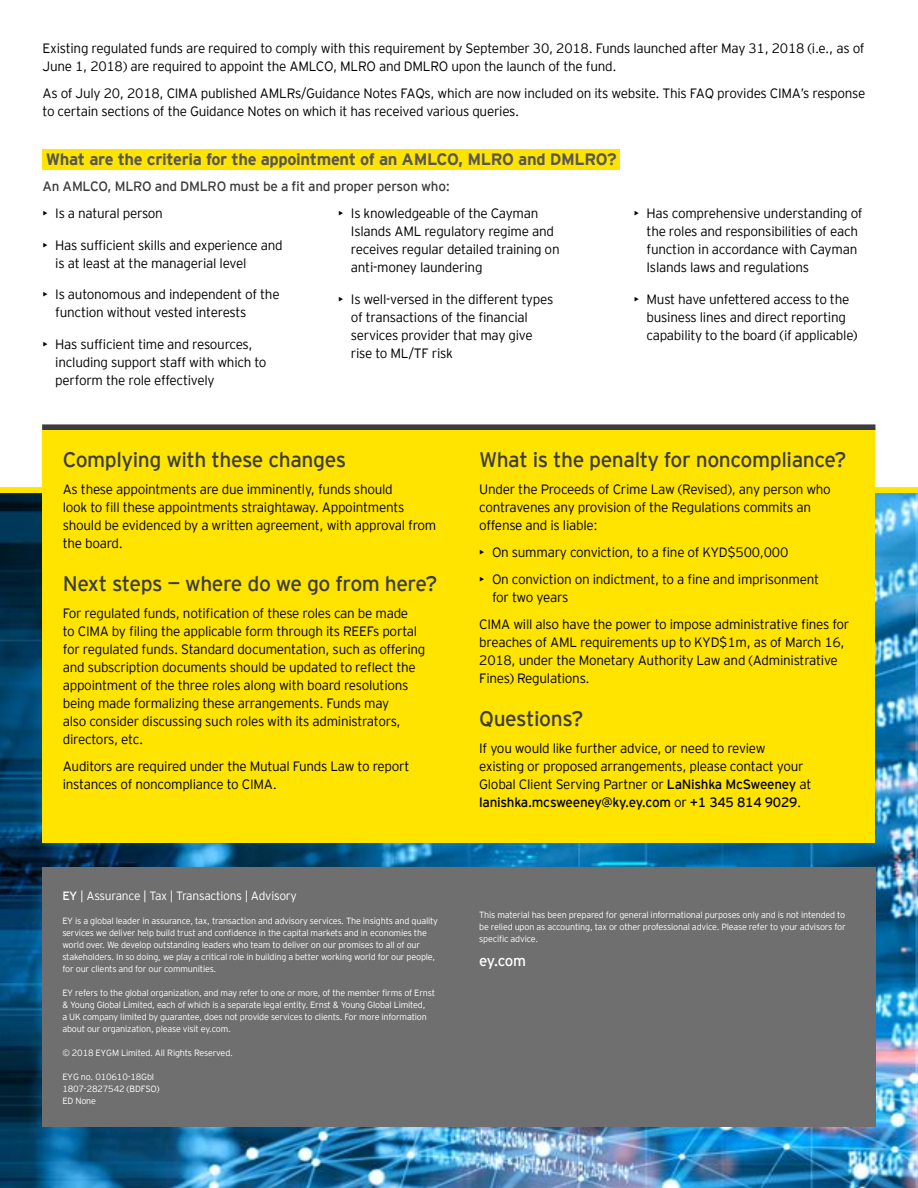
<style>
.page{position:relative;width:918px;height:1188px;background:#fff}
.page>*{position:absolute;margin:0;border:0;box-sizing:border-box;transform-origin:0 0}
.t1{font:21px "EY Interstate";letter-spacing:-.02em;color:#3c3c3b}
.t2{font:700 16.5px "EY Interstate";letter-spacing:-.02em;color:#575756}
.t3{font:15px "EY Interstate";color:#fff}
.t4{font:300 13.5px/18px "EY Interstate";letter-spacing:-.02em;color:#000}
.t5{font:13.5px "EY Interstate";letter-spacing:-.02em;color:#3c3c3b}
.t6{font:300 12px "EY Interstate";letter-spacing:-.02em;color:#fff}
.t7{font:300 9px/12px "EY Interstate";letter-spacing:-.02em;color:#fff}
.s1{font-weight:400}
</style>
<div class="page">
<div style="left:43px;top:149px;width:577px;height:21px;background:#ffe400"></div>
<img style="left:0;top:493px;width:918px;height:695px">
<div style="left:0;top:487px;width:918px;height:6px;background:#ffe400"></div>
<div style="left:42px;top:867px;width:834px;height:259px;background:#706f6f"></div>
<div style="left:42px;top:424px;width:833px;height:6px;background:#3c3c3b"></div>
<div style="left:43px;top:430px;width:832px;height:413px;background:#ffe400"></div>
<p class="t4" style="left:43px;top:39px;width:824px">Existing regulated funds are required to comply with this requirement by September 30, 2018. Funds launched after May 31, 2018 (i.e., as of<br>June 1, 2018) are required to appoint the AMLCO, MLRO and DMLRO upon the launch of the fund.</p>
<p class="t4" style="left:43px;top:84px;width:824px">As of July 20, 2018, CIMA published AMLRs/Guidance Notes FAQs, which are now included on its website. This FAQ provides CIMA’s response to certain sections of the Guidance Notes on which it has received various queries.</p>
<p class="t2" style="left:46px;top:148px;width:572px">What are the criteria for the appointment of an AMLCO, MLRO and DMLRO?</p>
<p class="t5" style="left:43px;top:177px;width:409px">An AMLCO, MLRO and DMLRO must be a fit and proper person who:</p>
<p class="t4" style="left:43px;top:204px;width:122px">• Is a natural person</p>
<p class="t4" style="left:55px;top:235px;width:229px;text-indent:-13px">• Has sufficient skills and experience and is at least at the managerial level</p>
<p class="t4" style="left:55px;top:285px;width:226px;text-indent:-13px">• Is autonomous and independent of the function without vested interests</p>
<p class="t4" style="left:55px;top:334px;width:213px;text-indent:-13px">• Has sufficient time and resources, including support staff with which to perform the role effectively</p>
<p class="t4" style="left:351px;top:204px;width:210px;text-indent:-13px">• Is knowledgeable of the Cayman<br>Islands AML regulatory regime and receives regular detailed training on anti-money laundering</p>
<p class="t4" style="left:351px;top:289px;width:204px;text-indent:-13px">• Is well-versed in the different types of transactions of the financial services provider that may give rise to ML/TF risk</p>
<p class="t4" style="left:647px;top:204px;width:218px;text-indent:-13px">• Has comprehensive understanding of the roles and responsibilities of each function in accordance with Cayman Islands laws and regulations</p>
<p class="t4" style="left:647px;top:289px;width:212px;text-indent:-13px">• Must have unfettered access to the business lines and direct reporting capability to the board (if applicable)</p>
<h1 class="t1" style="left:63px;top:445px;width:285px">Complying with these changes</h1>
<p class="t4" style="left:63px;top:480px;width:375px">As these appointments are due imminently, funds should<br>look to fill these appointments straightaway. Appointments should be evidenced by a written agreement, with approval from the board.</p>
<h1 class="t1" style="left:63px;top:569px;width:376px">Next steps — where do we go from here?</h1>
<p class="t4" style="left:63px;top:604px;width:364px">For regulated funds, notification of these roles can be made<br>to CIMA by filing the applicable form through its REEFs portal for regulated funds. Standard documentation, such as offering and subscription documents should be updated to reflect the appointment of the three roles along with board resolutions being made formalizing these arrangements. Funds may<br>also consider discussing such roles with its administrators, directors, etc.</p>
<p class="t4" style="left:63px;top:757px;width:348px">Auditors are required under the Mutual Funds Law to report instances of noncompliance to CIMA.</p>
<p class="t6" style="left:62px;top:887px;width:236px"><span class="s1">EY</span> | Assurance | Tax | Transactions | Advisory</p>
<p class="t7" style="left:62px;top:914px;width:377px">EY is a global leader in assurance, tax, transaction and advisory services. The insights and quality services we deliver help build trust and confidence in the capital markets and in economies the world over. We develop outstanding leaders who team to deliver on our promises to all of our stakeholders. In so doing, we play a critical role in building a better working world for our people, for our clients and for our communities.</p>
<p class="t7" style="left:62px;top:986px;width:374px">EY refers to the global organization, and may refer to one or more, of the member firms of Ernst &amp; Young Global Limited, each of which is a separate legal entity. Ernst &amp; Young Global Limited,<br>a UK company limited by guarantee, does not provide services to clients. For more information about our organization, please visit ey.com.</p>
<p class="t7" style="left:62px;top:1046px;width:172px">© 2018 EYGM Limited. All Rights Reserved.</p>
<p class="t7" style="left:62px;top:1070px;width:99px">EYG no. 010610-18Gbl<br>1807-2827542 (BDFSO)<br>ED None</p>
<h1 class="t1" style="left:479px;top:445px;width:369px">What is the penalty for noncompliance?</h1>
<p class="t4" style="left:479px;top:480px;width:353px">Under the Proceeds of Crime Law (Revised), any person who contravenes any provision of the Regulations commits an offense and is liable:</p>
<p class="t4" style="left:479px;top:543px;width:311px">• On summary conviction, to a fine of KYD$500,000</p>
<p class="t4" style="left:492px;top:570px;width:329px;text-indent:-13px">• On conviction on indictment, to a fine and imprisonment for two years</p>
<p class="t4" style="left:479px;top:615px;width:372px">CIMA will also have the power to impose administrative fines for breaches of AML requirements up to KYD$1m, as of March 16, 2018, under the Monetary Authority Law and (Administrative Fines) Regulations.</p>
<h1 class="t1" style="left:479px;top:704px;width:106px">Questions?</h1>
<p class="t4" style="left:479px;top:739px;width:334px">If you would like further advice, or need to review existing or proposed arrangements, please contact your Global Client Serving Partner or <span class="s1">LaNishka McSweeney</span> at <span class="s1">lanishka.mcsweeney@ky.ey.com</span> or <span class="s1">+1 345 814 9029</span>.</p>
<p class="t7" style="left:479px;top:909px;width:368px;text-align:justify">This material has been prepared for general informational purposes only and is not intended to be relied upon as accounting, tax or other professional advice. Please refer to your advisors for specific advice.</p>
<p class="t3" style="left:479px;top:950px;width:48px">ey.com</p>
</div>
